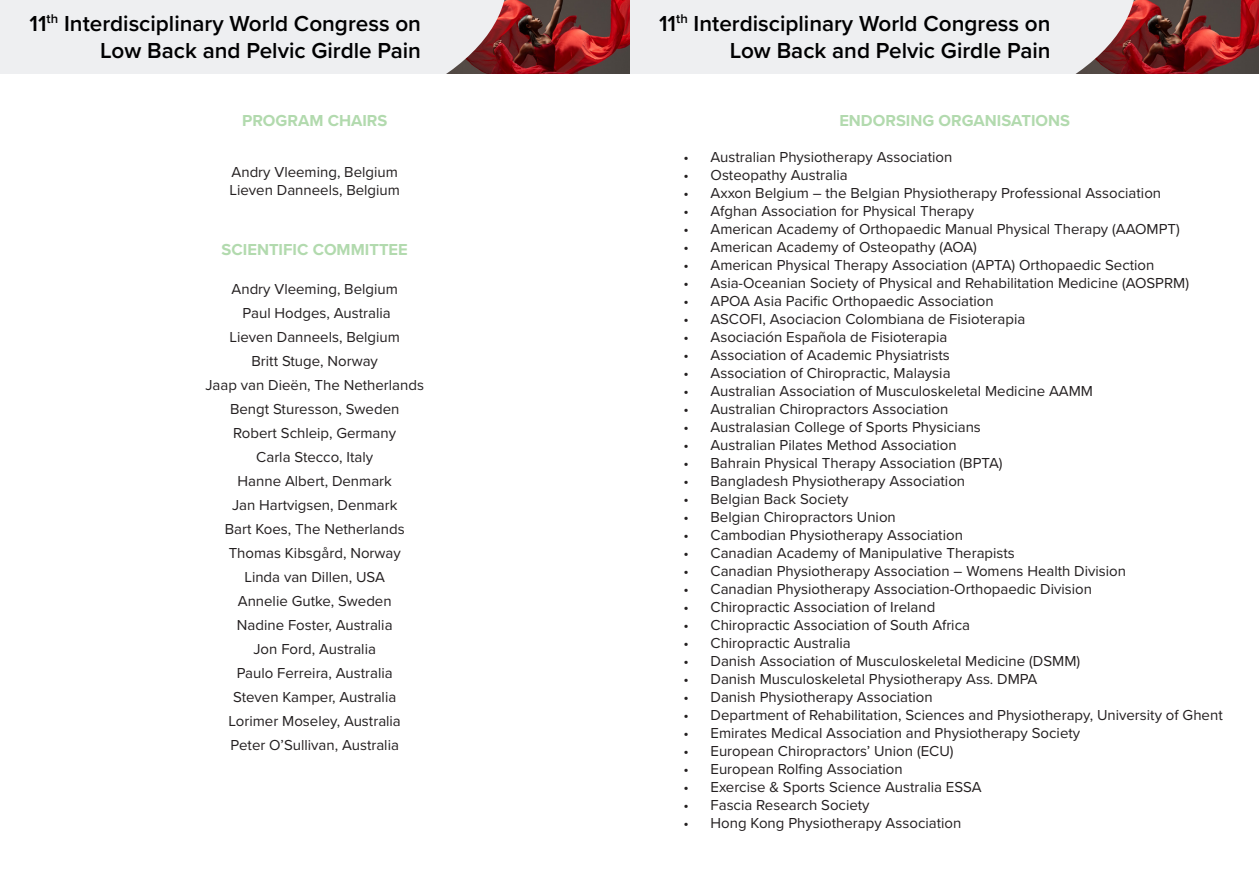
<style>
.page{position:relative;width:1259px;height:893px;background:#fff}
.page>*{position:absolute;margin:0;border:0;box-sizing:border-box;transform-origin:0 0}
.t1{font:600 22.5px/27px "Proxima Nova";color:#000001;text-align:right}
.t2{font:700 16.5px "Proxima Nova";color:#b2daae}
.t3{font:15px "Proxima Nova";color:#231f20}
</style>
<div class="page">
<img style="left:1136px;top:0;width:123px;height:74px">
<div style="left:629px;top:0;width:507px;height:74px;background:#eeeff1"></div>
<img style="left:507px;top:0;width:122px;height:74px">
<div style="left:0;top:0;width:507px;height:74px;background:#eeeff1"></div>
<h1 class="t1" style="left:30px;top:9px;width:393px">11<sup>th</sup> Interdisciplinary World Congress on<br>Low Back and Pelvic Girdle Pain</h1>
<h1 class="t1" style="left:659px;top:9px;width:393px">11<sup>th</sup> Interdisciplinary World Congress on<br>Low Back and Pelvic Girdle Pain</h1>
<p class="t2" style="left:242px;top:108px;width:147px">PROGRAM CHAIRS</p>
<p class="t3" style="left:231px;top:161px;width:168px">Andry Vleeming, Belgium</p>
<p class="t3" style="left:229px;top:179px;width:172px">Lieven Danneels, Belgium</p>
<p class="t2" style="left:222px;top:237px;width:188px">SCIENTIFIC COMMITTEE</p>
<p class="t3" style="left:231px;top:278px;width:168px">Andry Vleeming, Belgium</p>
<p class="t3" style="left:243px;top:302px;width:150px">Paul Hodges, Australia</p>
<p class="t3" style="left:229px;top:326px;width:172px">Lieven Danneels, Belgium</p>
<p class="t3" style="left:251px;top:350px;width:128px">Britt Stuge, Norway</p>
<p class="t3" style="left:205px;top:374px;width:220px">Jaap van Dieën, The Netherlands</p>
<p class="t3" style="left:230px;top:398px;width:171px">Bengt Sturesson, Sweden</p>
<p class="t3" style="left:233px;top:422px;width:164px">Robert Schleip, Germany</p>
<p class="t3" style="left:256px;top:446px;width:118px">Carla Stecco, Italy</p>
<p class="t3" style="left:237px;top:470px;width:156px">Hanne Albert, Denmark</p>
<p class="t3" style="left:232px;top:494px;width:167px">Jan Hartvigsen, Denmark</p>
<p class="t3" style="left:225px;top:518px;width:181px">Bart Koes, The Netherlands</p>
<p class="t3" style="left:229px;top:542px;width:174px">Thomas Kibsgård, Norway</p>
<p class="t3" style="left:244px;top:566px;width:142px">Linda van Dillen, USA</p>
<p class="t3" style="left:238px;top:590px;width:155px">Annelie Gutke, Sweden</p>
<p class="t3" style="left:237px;top:614px;width:157px">Nadine Foster, Australia</p>
<p class="t3" style="left:253px;top:638px;width:124px">Jon Ford, Australia</p>
<p class="t3" style="left:237px;top:662px;width:157px">Paulo Ferreira, Australia</p>
<p class="t3" style="left:233px;top:686px;width:165px">Steven Kamper, Australia</p>
<p class="t3" style="left:229px;top:710px;width:174px">Lorimer Moseley, Australia</p>
<p class="t3" style="left:230px;top:734px;width:170px">Peter O’Sullivan, Australia</p>
<p class="t2" style="left:839px;top:108px;width:232px">ENDORSING ORGANISATIONS</p>
<p class="t3" style="left:683px;top:146px;width:270px">• Australian Physiotherapy Association</p>
<p class="t3" style="left:683px;top:164px;width:166px">• Osteopathy Australia</p>
<p class="t3" style="left:683px;top:182px;width:479px">• Axxon Belgium – the Belgian Physiotherapy Professional Association</p>
<p class="t3" style="left:683px;top:200px;width:292px">• Afghan Association for Physical Therapy</p>
<p class="t3" style="left:683px;top:218px;width:498px">• American Academy of Orthopaedic Manual Physical Therapy (AAOMPT)</p>
<p class="t3" style="left:683px;top:236px;width:295px">• American Academy of Osteopathy (AOA)</p>
<p class="t3" style="left:683px;top:254px;width:472px">• American Physical Therapy Association (APTA) Orthopaedic Section</p>
<p class="t3" style="left:683px;top:272px;width:507px">• Asia-Oceanian Society of Physical and Rehabilitation Medicine (AOSPRM)</p>
<p class="t3" style="left:683px;top:290px;width:312px">• APOA Asia Pacific Orthopaedic Association</p>
<p class="t3" style="left:683px;top:308px;width:343px">• ASCOFI, Asociacion Colombiana de Fisioterapia</p>
<p class="t3" style="left:683px;top:326px;width:265px">• Asociación Española de Fisioterapia</p>
<p class="t3" style="left:683px;top:344px;width:268px">• Association of Academic Physiatrists</p>
<p class="t3" style="left:683px;top:362px;width:268px">• Association of Chiropractic, Malaysia</p>
<p class="t3" style="left:683px;top:380px;width:411px">• Australian Association of Musculoskeletal Medicine AAMM</p>
<p class="t3" style="left:683px;top:398px;width:266px">• Australian Chiropractors Association</p>
<p class="t3" style="left:683px;top:416px;width:299px">• Australasian College of Sports Physicians</p>
<p class="t3" style="left:683px;top:434px;width:275px">• Australian Pilates Method Association</p>
<p class="t3" style="left:683px;top:452px;width:321px">• Bahrain Physical Therapy Association (BPTA)</p>
<p class="t3" style="left:683px;top:470px;width:283px">• Bangladesh Physiotherapy Association</p>
<p class="t3" style="left:683px;top:488px;width:167px">• Belgian Back Society</p>
<p class="t3" style="left:683px;top:506px;width:214px">• Belgian Chiropractors Union</p>
<p class="t3" style="left:683px;top:524px;width:281px">• Cambodian Physiotherapy Association</p>
<p class="t3" style="left:683px;top:542px;width:333px">• Canadian Academy of Manipulative Therapists</p>
<p class="t3" style="left:683px;top:560px;width:444px">• Canadian Physiotherapy Association – Womens Health Division</p>
<p class="t3" style="left:683px;top:578px;width:410px">• Canadian Physiotherapy Association-Orthopaedic Division</p>
<p class="t3" style="left:683px;top:596px;width:253px">• Chiropractic Association of Ireland</p>
<p class="t3" style="left:683px;top:614px;width:288px">• Chiropractic Association of South Africa</p>
<p class="t3" style="left:683px;top:632px;width:169px">• Chiropractic Australia</p>
<p class="t3" style="left:683px;top:650px;width:398px">• Danish Association of Musculoskeletal Medicine (DSMM)</p>
<p class="t3" style="left:683px;top:668px;width:355px">• Danish Musculoskeletal Physiotherapy Ass. DMPA</p>
<p class="t3" style="left:683px;top:686px;width:251px">• Danish Physiotherapy Association</p>
<p class="t3" style="left:683px;top:704px;width:541px">• Department of Rehabilitation, Sciences and Physiotherapy, University of Ghent</p>
<p class="t3" style="left:683px;top:722px;width:398px">• Emirates Medical Association and Physiotherapy Society</p>
<p class="t3" style="left:683px;top:740px;width:272px">• European Chiropractors’ Union (ECU)</p>
<p class="t3" style="left:683px;top:758px;width:221px">• European Rolfing Association</p>
<p class="t3" style="left:683px;top:776px;width:300px">• Exercise &amp; Sports Science Australia ESSA</p>
<p class="t3" style="left:683px;top:794px;width:188px">• Fascia Research Society</p>
<p class="t3" style="left:683px;top:812px;width:279px">• Hong Kong Physiotherapy Association</p>
</div>
